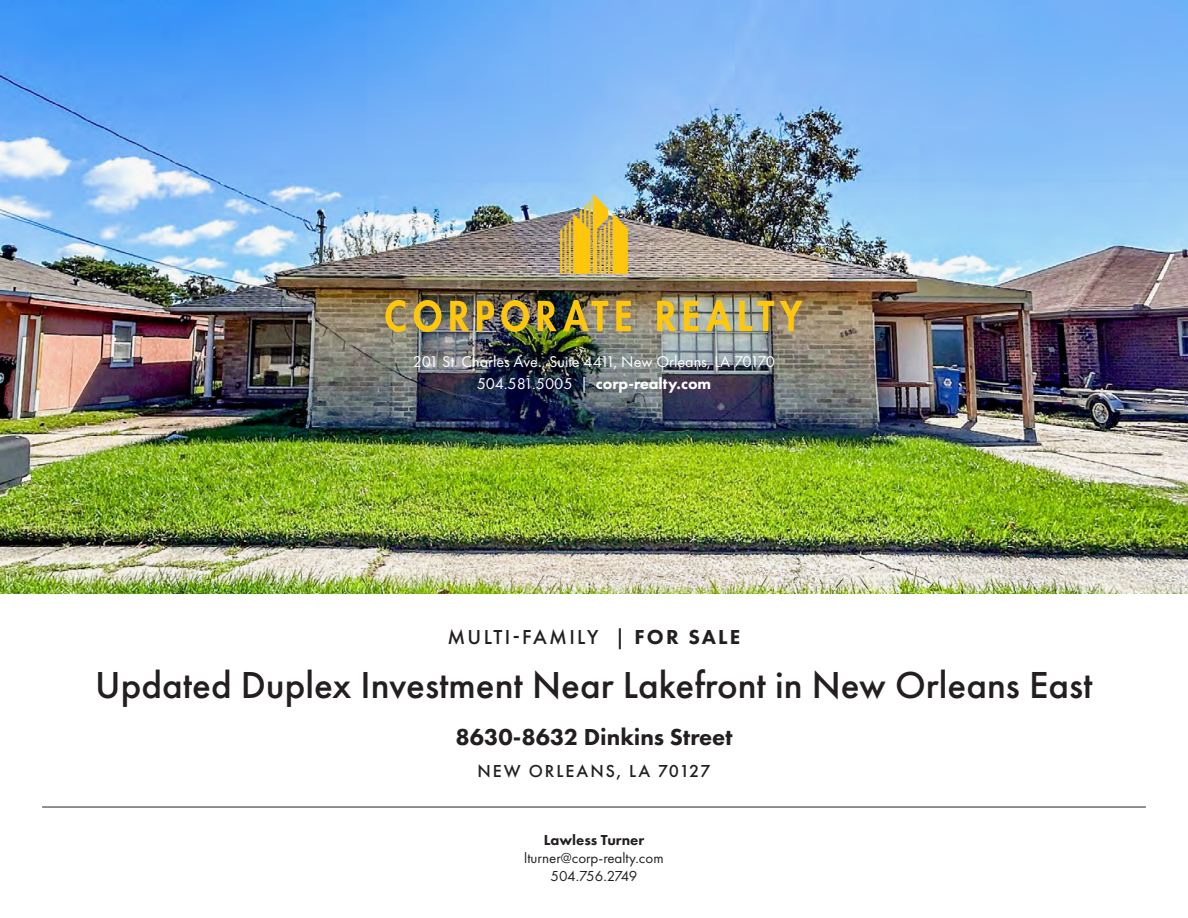
<style>
.page{position:relative;width:1188px;height:918px;background:#fff}
.page>*{position:absolute;margin:0;border:0;box-sizing:border-box;transform-origin:0 0}
.t1{font:500 39px "Futura PT";color:#231f20}
.t2{font:800 24px "Futura PT";color:#231f20}
.t3{font:500 21px "Futura PT";letter-spacing:.11em;color:#231f20}
.t4{font:500 18px "Futura PT";letter-spacing:.11em;color:#231f20}
.t5{font:16.2px "Futura PT";color:#fff}
.t6{font:800 16.2px "Futura PT";color:#fff}
.t7{font:15px "Futura PT";color:#231f20}
.t8{font:800 15px "Futura PT";color:#231f20}
.t9{font:15px "Futura PT";letter-spacing:-.025em;color:#231f20}
.s1{font-weight:400}
.s2{font-weight:800}
</style>
<div class="page">
<img style="left:0;top:0;width:1188px;height:594px">
<svg style="left:385px;top:300px;width:20px;height:32px"></svg>
<svg style="left:414px;top:300px;width:28px;height:32px"></svg>
<svg style="left:450px;top:301px;width:19px;height:30px"></svg>
<svg style="left:477px;top:301px;width:17px;height:30px"></svg>
<svg style="left:501px;top:300px;width:28px;height:32px"></svg>
<svg style="left:538px;top:301px;width:19px;height:30px"></svg>
<svg style="left:563px;top:300px;width:45px;height:31px"></svg>
<svg style="left:616px;top:301px;width:15px;height:30px"></svg>
<svg style="left:657px;top:301px;width:19px;height:30px"></svg>
<svg style="left:684px;top:301px;width:14px;height:30px"></svg>
<svg style="left:706px;top:300px;width:26px;height:31px"></svg>
<svg style="left:739px;top:301px;width:35px;height:30px"></svg>
<svg style="left:780px;top:301px;width:23px;height:30px"></svg>
<img style="left:560px;top:194px;width:68px;height:80px">
<hr style="left:42px;top:807px;width:1104px;height:1px;background:#231f20">
<p class="t5" style="left:413px;top:352px;width:364px">201 St. Charles Ave., Suite 4411, New Orleans, LA 70170</p>
<p class="t6" style="left:477px;top:373px;width:236px"><span class="s1">504.581.5005 |</span> corp-realty.com</p>
<p class="t3" style="left:447px;top:624px;width:295px">MULTI-FAMILY | <span class="s2">FOR SALE</span></p>
<p class="t1" style="left:95px;top:661px;width:999px">Updated Duplex Investment Near Lakefront in New Orleans East</p>
<p class="t2" style="left:455px;top:722px;width:279px">8630-8632 Dinkins Street</p>
<p class="t4" style="left:477px;top:760px;width:235px">NEW ORLEANS, LA 70127</p>
<p class="t8" style="left:544px;top:830px;width:102px">Lawless Turner</p>
<p class="t7" style="left:524px;top:849px;width:141px">lturner@corp-realty.com</p>
<p class="t9" style="left:551px;top:867px;width:88px">504.756.2749</p>
</div>
